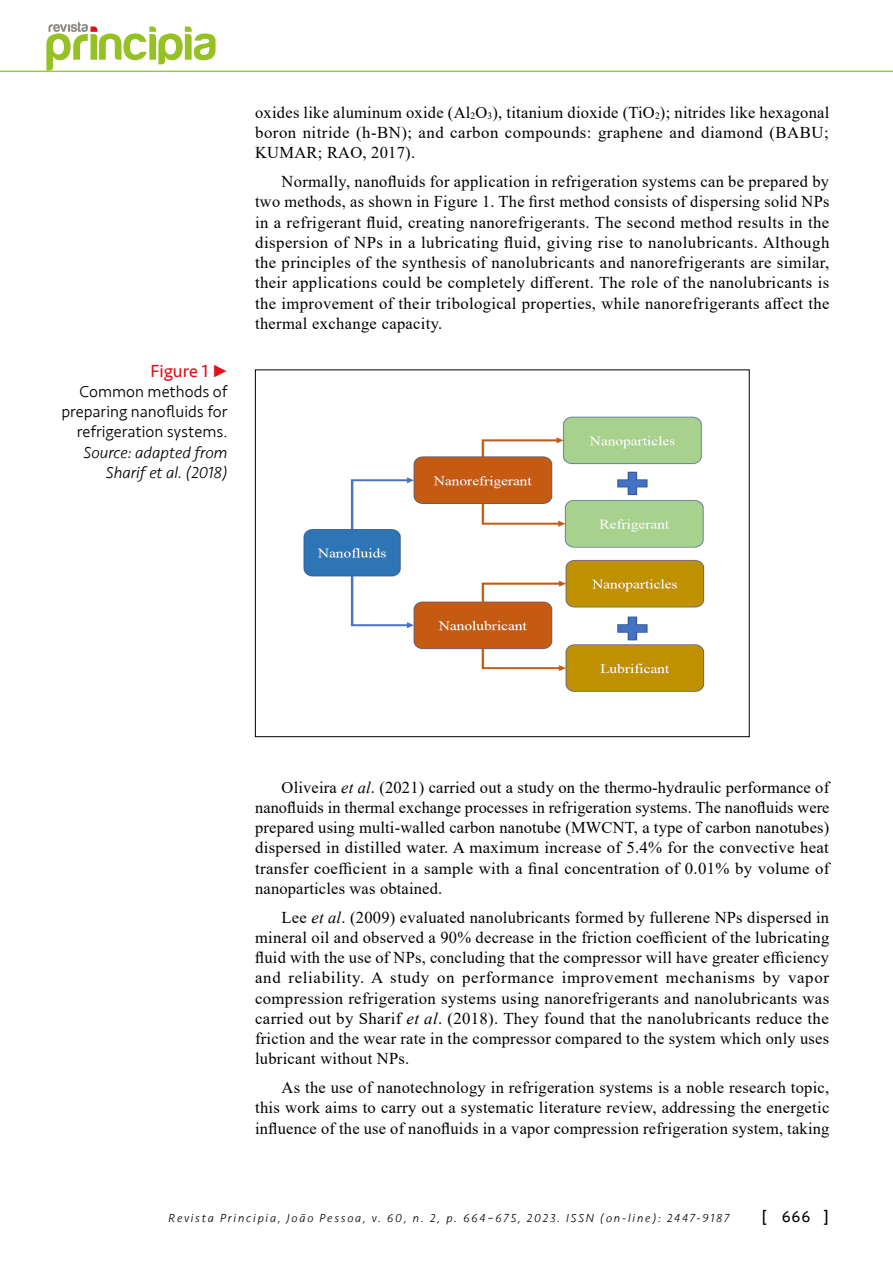
<style>
.page{position:relative;width:893px;height:1263px;background:#fff}
.page>*{position:absolute;margin:0;border:0;box-sizing:border-box;transform-origin:0 0}
.t1{font:18px "Seravek";color:#e2101a}
.t2{font:16.5px/20.2px "Times New Roman";letter-spacing:.015em;color:#000;text-align:justify}
.t3{font:300 16.5px/20.2px "Seravek";color:#000;text-align:right}
.t4{font:italic 300 16.5px/20.2px "Seravek";color:#000;text-align:right}
.t5{font:16.5px "Seravek";color:#000}
.t6{font:italic 300 12px "Seravek";letter-spacing:.15em;color:#000}
.s1{font-style:italic}
</style>
<div class="page">
<hr style="left:0;top:71px;width:893px;height:1px;background:#9c3">
<img style="left:303px;top:416px;width:402px;height:276px">
<svg style="left:46px;top:22px;width:170px;height:49px"></svg>
<p class="t1" style="left:150px;top:357px;width:78px">Figure 1 •</p>
<p class="t3" style="left:61px;top:381px;width:168px">Common methods of preparing nanofluids for refrigeration systems.</p>
<p class="t4" style="left:84px;top:442px;width:145px">Source: adapted from<br>Sharif et al. (2018)</p>
<p class="t2" style="left:255px;top:102px;width:576px">oxides like aluminum oxide (Al<sub>2</sub>O<sub>3</sub>), titanium dioxide (TiO<sub>2</sub>); nitrides like hexagonal boron nitride (h-BN); and carbon compounds: graphene and diamond (BABU; KUMAR; RAO, 2017).</p>
<p class="t2" style="left:255px;top:171px;width:576px;text-indent:26px">Normally, nanofluids for application in refrigeration systems can be prepared by two methods, as shown in Figure 1. The first method consists of dispersing solid NPs in a refrigerant fluid, creating nanorefrigerants. The second method results in the dispersion of NPs in a lubricating fluid, giving rise to nanolubricants. Although the principles of the synthesis of nanolubricants and nanorefrigerants are similar, their applications could be completely different. The role of the nanolubricants is the improvement of their tribological properties, while nanorefrigerants affect the thermal exchange capacity.</p>
<p class="t2" style="left:255px;top:776px;width:576px;text-indent:26px">Oliveira <span class="s1">et al</span>. (2021) carried out a study on the thermo-hydraulic performance of nanofluids in thermal exchange processes in refrigeration systems. The nanofluids were prepared using multi-walled carbon nanotube (MWCNT, a type of carbon nanotubes) dispersed in distilled water. A maximum increase of 5.4% for the convective heat transfer coefficient in a sample with a final concentration of 0.01% by volume of nanoparticles was obtained.</p>
<p class="t2" style="left:255px;top:906px;width:576px;text-indent:26px">Lee <span class="s1">et al</span>. (2009) evaluated nanolubricants formed by fullerene NPs dispersed in mineral oil and observed a 90% decrease in the friction coefficient of the lubricating fluid with the use of NPs, concluding that the compressor will have greater efficiency and reliability. A study on performance improvement mechanisms by vapor compression refrigeration systems using nanorefrigerants and nanolubricants was carried out by Sharif <span class="s1">et al</span>. (2018). They found that the nanolubricants reduce the friction and the wear rate in the compressor compared to the system which only uses lubricant without NPs.</p>
<p class="t2" style="left:255px;top:1077px;width:576px;text-indent:26px">As the use of nanotechnology in refrigeration systems is a noble research topic, this work aims to carry out a systematic literature review, addressing the energetic influence of the use of nanofluids in a vapor compression refrigeration system, taking</p>
<p class="t6" style="left:169px;top:1211px;width:562px">Revista Principia, João Pessoa, v. 60, n. 2, p. 664–675, 2023. ISSN (on-line): 2447-9187</p>
<p class="t5" style="left:761px;top:1204px;width:69px">[ 666 ]</p>
</div>
